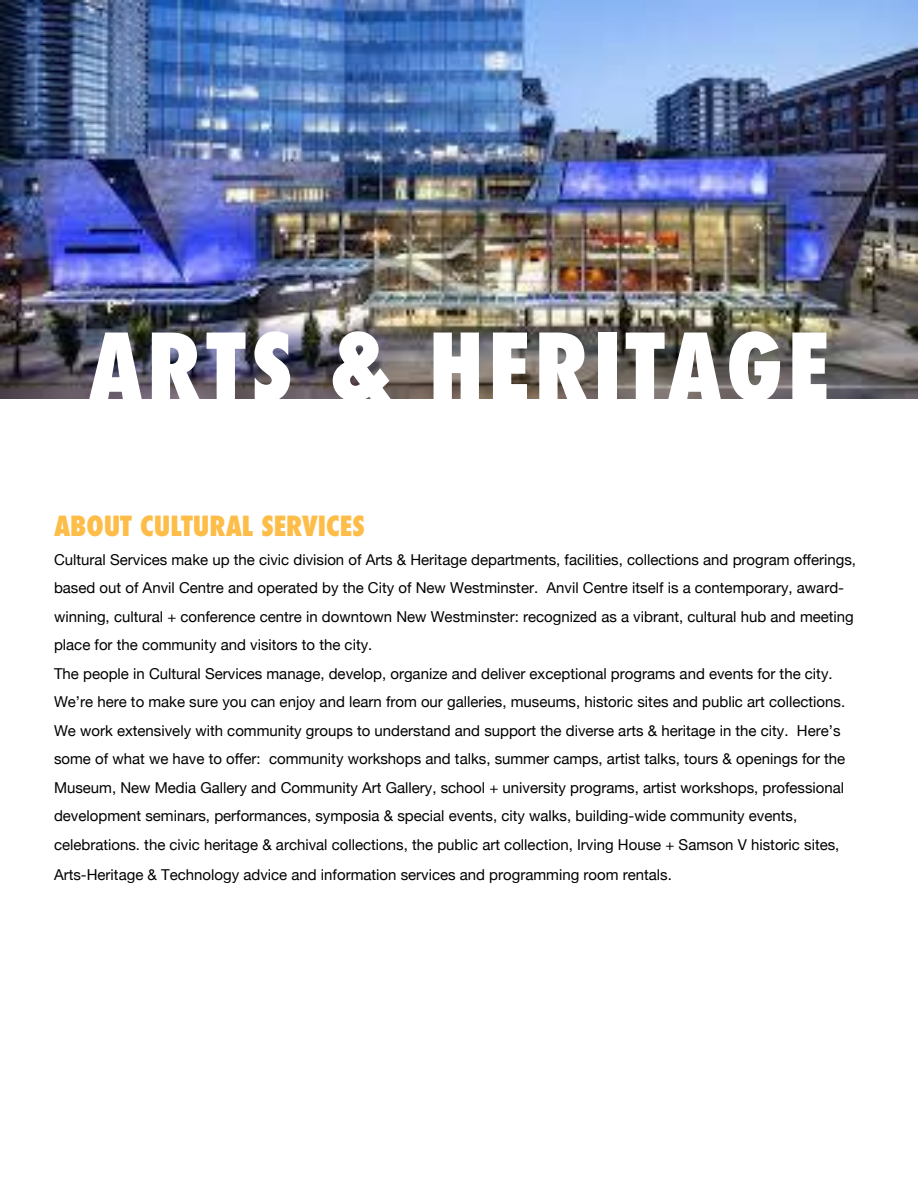
<style>
.page{position:relative;width:918px;height:1188px;background:#fff}
.page>*{position:absolute;margin:0;border:0;box-sizing:border-box;transform-origin:0 0}
.t1{font:800 condensed 90px "Futura";letter-spacing:.05em;color:#fff}
.t2{font:800 condensed 27px "Futura";color:#fdbd48}
.t3{font:15px/28.5px "Helvetica Neue";color:#000}
</style>
<div class="page">
<img style="left:0;top:0;width:918px;height:398px">
<h1 class="t1" style="left:88px;top:306px;width:743px">ARTS &amp; HERITAGE</h1>
<h2 class="t2" style="left:54px;top:508px;width:312px">ABOUT CULTURAL SERVICES</h2>
<p class="t3" style="left:54px;top:546px;width:804px">Cultural Services make up the civic division of Arts &amp; Heritage departments, facilities, collections and program offerings, based out of Anvil Centre and operated by the City of New Westminster. Anvil Centre itself is a contemporary, award&shy;winning, cultural + conference centre in downtown New Westminster: recognized as a vibrant, cultural hub and meeting place for the community and visitors to the city.<br>The people in Cultural Services manage, develop, organize and deliver exceptional programs and events for the city.<br>We’re here to make sure you can enjoy and learn from our galleries, museums, historic sites and public art collections.<br>We work extensively with community groups to understand and support the diverse arts &amp; heritage in the city. Here’s some of what we have to offer: community workshops and talks, summer camps, artist talks, tours &amp; openings for the Museum, New Media Gallery and Community Art Gallery, school + university programs, artist workshops, professional development seminars, performances, symposia &amp; special events, city walks, building-wide community events, celebrations. the civic heritage &amp; archival collections, the public art collection, Irving House + Samson V historic sites,</p>
<p class="t3" style="left:54px;top:861px;width:619px">Arts-Heritage &amp; Technology advice and information services and programming room rentals.</p>
</div>
